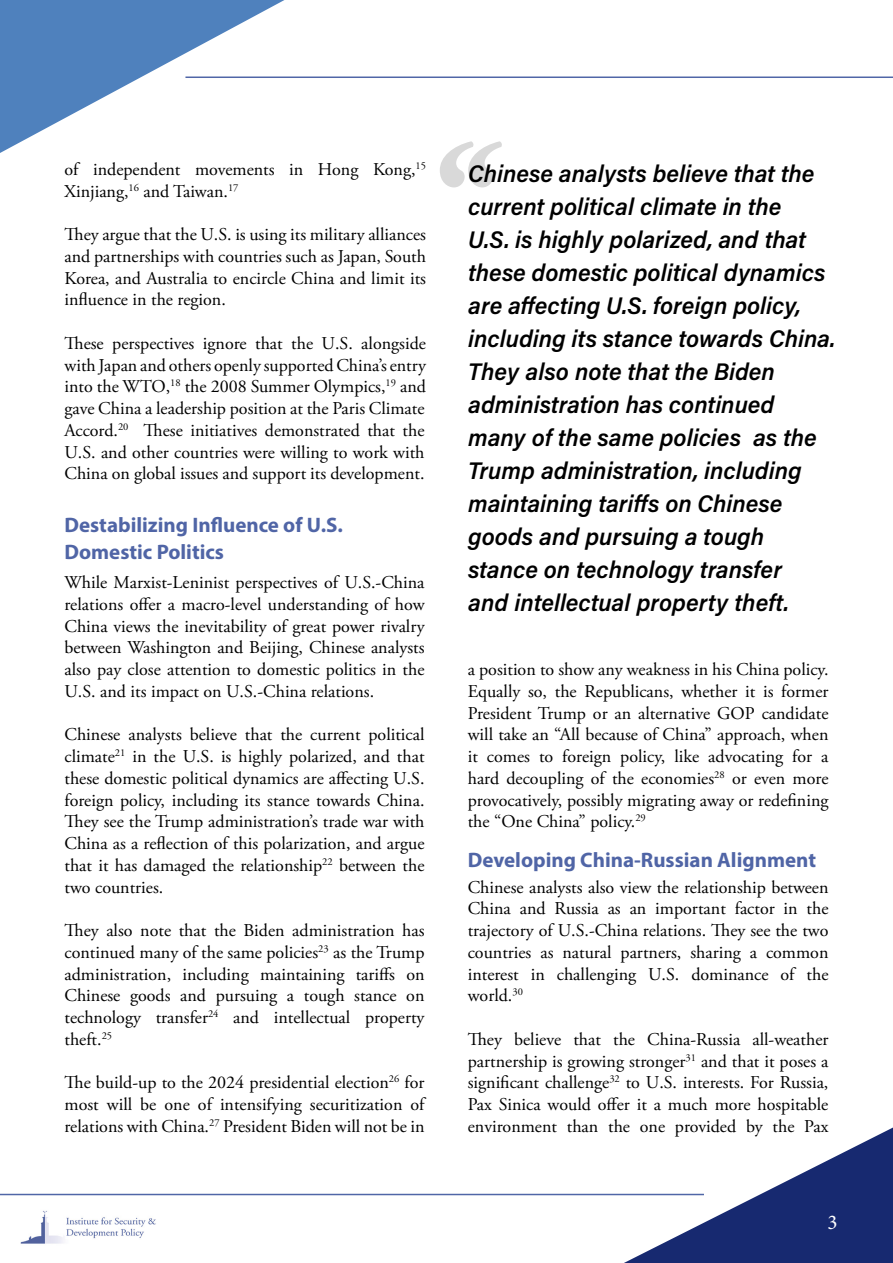
<style>
.page{position:relative;width:893px;height:1263px;background:#fff}
.page>*{position:absolute;margin:0;border:0;box-sizing:border-box;transform-origin:0 0}
.Pull_Quote{font:24px/33px "Acumin Variable Concept";color:#000}
.Head-1{font:700 21px/27px "Myriad Pro";color:#5065a6}
.t1{font:21px "Minion Pro";color:#fff}
.t2{font:18px/21.8px "Adobe Garamond Pro";color:#000;text-align:justify}
</style>
<div class="page">
<svg style="left:0;top:0;width:284px;height:153px"></svg>
<hr style="left:185px;top:77px;width:708px;height:1px;background:#5066a7">
<svg style="left:624px;top:1127px;width:269px;height:136px"></svg>
<hr style="left:0;top:1194px;width:704px;height:1px;background:#5066a7">
<img style="left:20px;top:1210px;width:136px;height:34px">
<svg style="left:440px;top:141px;width:62px;height:46px"></svg>
<p class="t2" style="left:64px;top:159px;width:363px">of independent movements in Hong Kong,<sup>15<br></sup>Xinjiang,<sup>16</sup> and Taiwan.<sup>17</sup></p>
<p class="t2" style="left:64px;top:224px;width:363px">They argue that the U.S. is using its military alliances and partnerships with countries such as Japan, South Korea, and Australia to encircle China and limit its influence in the region.</p>
<p class="t2" style="left:64px;top:333px;width:363px">These perspectives ignore that the U.S. alongside with Japan and others openly supported China’s entry into the WTO,<sup>18</sup> the 2008 Summer Olympics,<sup>19</sup> and gave China a leadership position at the Paris Climate Accord.<sup>20</sup> These initiatives demonstrated that the U.S. and other countries were willing to work with China on global issues and support its development.</p>
<p class="Head-1" style="left:64px;top:511px;width:280px">Destabilizing Influence of U.S.<br>Domestic Politics</p>
<p class="t2" style="left:64px;top:572px;width:362px">While Marxist-Leninist perspectives of U.S.-China relations offer a macro-level understanding of how China views the inevitability of great power rivalry between Washington and Beijing, Chinese analysts also pay close attention to domestic politics in the U.S. and its impact on U.S.-China relations.</p>
<p class="t2" style="left:64px;top:724px;width:362px">Chinese analysts believe that the current political climate<sup>21</sup> in the U.S. is highly polarized, and that these domestic political dynamics are affecting U.S. foreign policy, including its stance towards China.<br>They see the Trump administration’s trade war with China as a reflection of this polarization, and argue that it has damaged the relationship<sup>22</sup> between the two countries.</p>
<p class="t2" style="left:64px;top:920px;width:362px">They also note that the Biden administration has continued many of the same policies<sup>23</sup> as the Trump administration, including maintaining tariffs on Chinese goods and pursuing a tough stance on technology transfer<sup>24</sup> and intellectual property theft.<sup>25</sup></p>
<p class="t2" style="left:64px;top:1072px;width:364px">The build-up to the 2024 presidential election<sup>26</sup> for most will be one of intensifying securitization of relations with China.<sup>27</sup> President Biden will not be in</p>
<p class="Pull_Quote" style="left:468px;top:156px;width:369px">Chinese analysts believe that the current political climate in the<br>U.S. is highly polarized, and that these domestic political dynamics are affecting U.S. foreign policy, including its stance towards China.<br>They also note that the Biden administration has continued many of the same policies as the<br>Trump administration, including maintaining tariffs on Chinese goods and pursuing a tough stance on technology transfer<br>and intellectual property theft.</p>
<p class="t2" style="left:468px;top:659px;width:362px">a position to show any weakness in his China policy.<br>Equally so, the Republicans, whether it is former President Trump or an alternative GOP candidate will take an “All because of China” approach, when it comes to foreign policy, like advocating for a hard decoupling of the economies<sup>28</sup> or even more provocatively, possibly migrating away or redefining the “One China” policy.<sup>29</sup></p>
<p class="Head-1" style="left:468px;top:846px;width:350px">Developing China-Russian Alignment</p>
<p class="t2" style="left:468px;top:877px;width:362px">Chinese analysts also view the relationship between China and Russia as an important factor in the trajectory of U.S.-China relations. They see the two countries as natural partners, sharing a common interest in challenging U.S. dominance of the world.<sup>30</sup></p>
<p class="t2" style="left:468px;top:1029px;width:362px">They believe that the China-Russia all-weather partnership is growing stronger<sup>31</sup> and that it poses a significant challenge<sup>32</sup> to U.S. interests. For Russia, Pax Sinica would offer it a much more hospitable environment than the one provided by the Pax</p>
<p class="t1" style="left:827px;top:1208px;width:12px">3</p>
</div>
